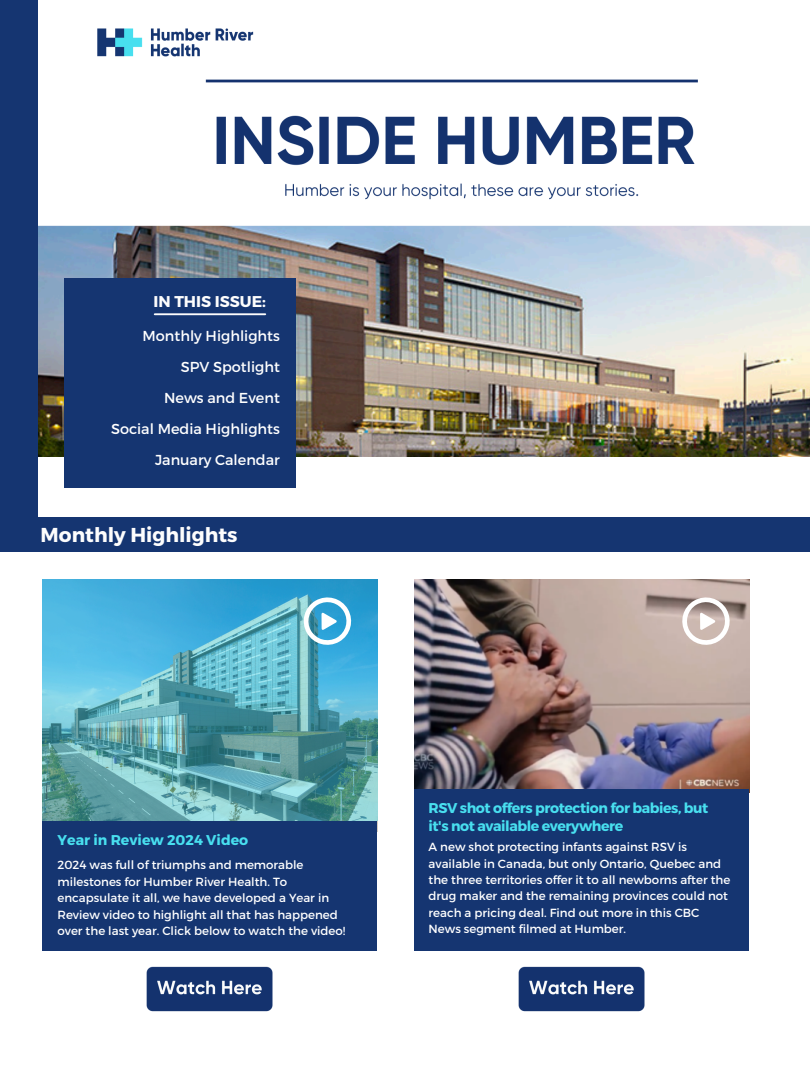
<style>
.page{position:relative;width:810px;height:1080px;background:#fff}
.page>*{position:absolute;margin:0;border:0;box-sizing:border-box;transform-origin:0 0}
.t1{font:700 20.12px "Montserrat";color:#fdfdfd}
.t2{font:700 15.62px "Montserrat";color:#fdfdfd}
.t3{font:14.44px/30.9px "Montserrat";color:#fff;text-align:right}
.t4{font:700 14.19px/17.8px "Montserrat";letter-spacing:-.03em;color:#48dfef}
.t5{font:700 14.19px "Montserrat";color:#48dfef}
.t6{font:11.75px/16.4px "Montserrat";color:#fff}
</style>
<div class="page">
<img style="left:37px;top:73px;width:773px;height:383px">
<div style="left:65px;top:278px;width:231px;height:209px;background:#153571"></div>
<hr style="left:155px;top:313px;width:110px;height:2px;background:#fdfdfd">
<div style="left:0;top:0;width:37px;height:540px;background:#153571"></div>
<img style="left:97px;top:28px;width:157px;height:29px">
<div style="left:0;top:517px;width:810px;height:35px;background:#153571"></div>
<div style="left:42px;top:821px;width:335px;height:130px;background:#153571"></div>
<img style="left:147px;top:966px;width:126px;height:45px">
<img style="left:415px;top:580px;width:334px;height:209px">
<div style="left:415px;top:789px;width:334px;height:162px;background:#153571"></div>
<img style="left:519px;top:966px;width:126px;height:45px">
<svg style="left:42px;top:580px;width:335px;height:241px;background:#57a9bd"></svg>
<svg style="left:300px;top:594px;width:54px;height:54px"></svg>
<svg style="left:679px;top:594px;width:54px;height:54px"></svg>
<p class="t2" style="left:154px;top:291px;width:114px">IN THIS ISSUE:</p>
<p class="t3" style="left:111px;top:320px;width:170px">Monthly Highlights<br>SPV Spotlight<br>News and Event<br>Social Media Highlights<br>January Calendar</p>
<h2 class="t1" style="left:41px;top:522px;width:198px">Monthly Highlights</h2>
<h4 class="t5" style="left:58px;top:831px;width:192px">Year in Review 2024 Video</h4>
<p class="t6" style="left:58px;top:856px;width:289px">2024 was full of triumphs and memorable milestones for Humber River Health. To encapsulate it all, we have developed a Year in Review video to highlight all that has happened over the last year. Click below to watch the video!</p>
<p class="t4" style="left:429px;top:798px;width:281px">RSV shot offers protection for babies, but it's not available everywhere</p>
<h1 class="t6" style="left:429px;top:838px;width:303px">A new shot protecting infants against RSV is available in Canada, but only Ontario, Quebec and the three territories offer it to all newborns after the drug maker and the remaining provinces could not reach a pricing deal. Find out more in this CBC News segment filmed at Humber.</h1>
</div>
